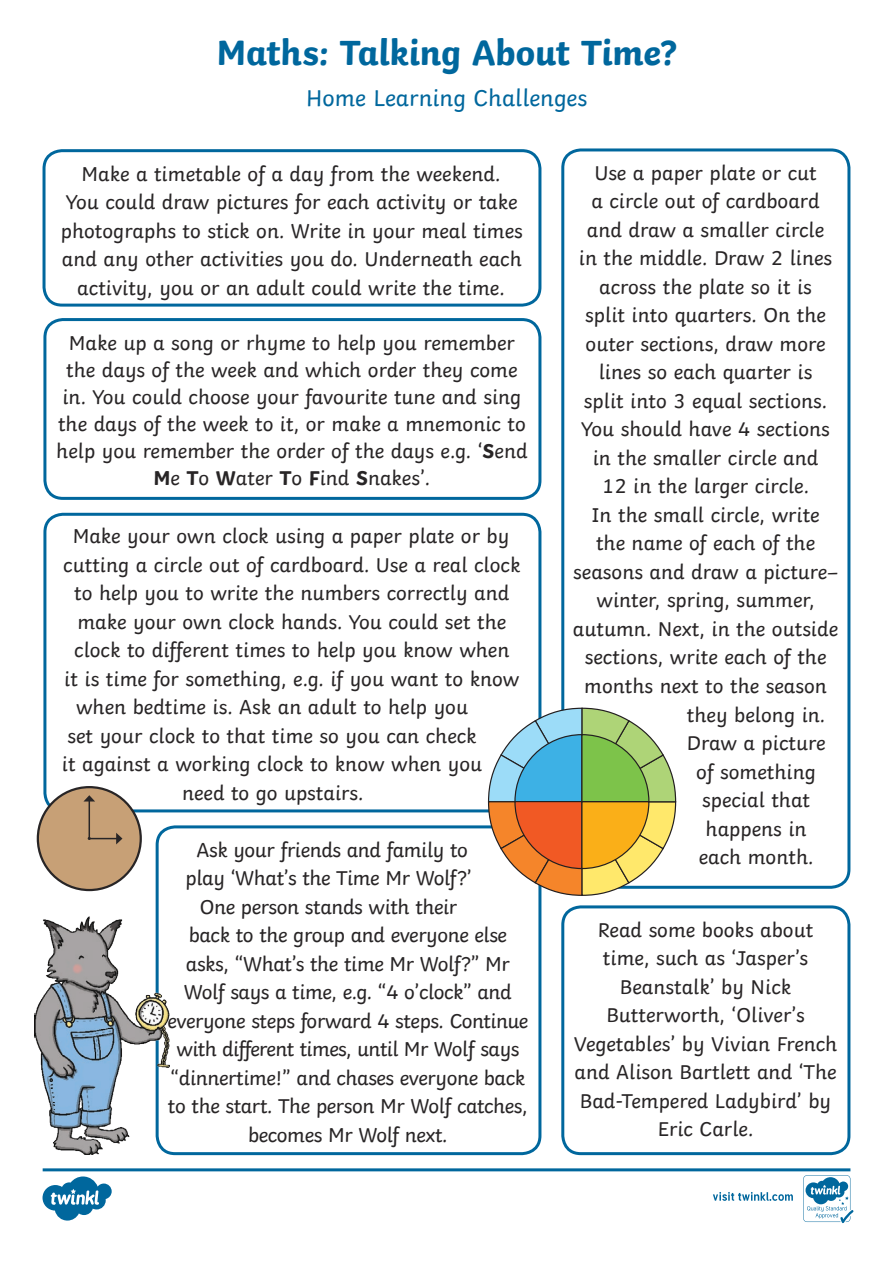
<style>
.page{position:relative;width:893px;height:1263px;background:#fff}
.page>*{position:absolute;margin:0;border:0;box-sizing:border-box;transform-origin:0 0}
.Heading_1{font:700 36.75px "Twinkl";letter-spacing:-.01em;color:#00679d}
.Heading_1-2{font:24px "Twinkl";color:#00679d}
.KS1_Body_Copy{font:21px/28.5px "Twinkl";color:#282526;text-align:center}
.KS1_Body_Copy-2{font:21px "Twinkl";letter-spacing:-.02em;color:#282526}
.KS1_Body_Copy-3{font:21px "Twinkl";letter-spacing:-.025em;color:#282526}
.KS1_Body_Copy-4{font:21px "Twinkl";letter-spacing:-.03em;color:#282526}
.s1{font-weight:700}
</style>
<div class="page">
<div style="left:156px;top:825px;width:385px;height:330px;border:3px solid #00679d;border-radius:18px"></div>
<div style="left:43px;top:149px;width:498px;height:158px;border:3px solid #00679d;border-radius:18px"></div>
<div style="left:43px;top:318px;width:498px;height:182px;border:3px solid #00679d;border-radius:18px"></div>
<div style="left:43px;top:513px;width:498px;height:299px;border:3px solid #00679d;border-radius:18px"></div>
<div style="left:561px;top:148px;width:289px;height:741px;border:3px solid #00679d;border-radius:18px"></div>
<svg style="left:487px;top:707px;width:190px;height:189px"></svg>
<div style="left:561px;top:905px;width:289px;height:250px;border:3px solid #00679d;border-radius:18px"></div>
<img style="left:34px;top:916px;width:136px;height:238px">
<div style="left:38px;top:787px;width:103px;height:103px;background:#c7a076;border-radius:50%"></div>
<div style="left:37px;top:786px;width:105px;height:105px;border:2px solid #282526;border-radius:50%"></div>
<hr style="left:89px;top:801px;width:1px;height:37px;background:#282526">
<svg style="left:84px;top:795px;width:11px;height:6px"></svg>
<svg style="left:88px;top:833px;width:34px;height:11px"></svg>
<svg style="left:43px;top:1168px;width:810px;height:55px"></svg>
<p class="Heading_1" style="left:216px;top:22px;width:462px">Maths: Talking About Time?</p>
<p class="Heading_1-2" style="left:306px;top:79px;width:283px">Home Learning Challenges</p>
<p class="KS1_Body_Copy" style="left:61px;top:157px;width:463px">Make a timetable of a day from the weekend.<br>You could draw pictures for each activity or take photographs to stick on. Write in your meal times and any other activities you do. Underneath each activity, you or an adult could write the time.</p>
<p class="KS1_Body_Copy" style="left:56px;top:327px;width:473px;line-height:27px">Make up a song or rhyme to help you remember the days of the week and which order they come in. You could choose your favourite tune and sing the days of the week to it, or make a mnemonic to help you remember the order of the days e.g. ‘<span class="s1">S</span>end <span class="s1">M</span>e <span class="s1">T</span>o <span class="s1">W</span>ater <span class="s1">T</span>o <span class="s1">F</span>ind <span class="s1">S</span>nakes’.</p>
<p class="KS1_Body_Copy" style="left:73px;top:520px;width:438px">Make your own clock using a paper plate or by</p>
<p class="KS1_Body_Copy" style="left:63px;top:549px;width:459px">cutting a circle out of cardboard. Use a real clock</p>
<p class="KS1_Body_Copy" style="left:74px;top:577px;width:437px">to help you to write the numbers correctly and</p>
<p class="KS1_Body_Copy" style="left:77px;top:606px;width:430px">make your own clock hands. You could set the</p>
<p class="KS1_Body_Copy" style="left:74px;top:634px;width:437px">clock to different times to help you know when</p>
<p class="KS1_Body_Copy" style="left:64px;top:663px;width:457px">it is time for something, e.g. if you want to know</p>
<p class="KS1_Body_Copy" style="left:76px;top:691px;width:393px">when bedtime is. Ask an adult to help you</p>
<p class="KS1_Body_Copy" style="left:67px;top:720px;width:411px">set your clock to that time so you can check</p>
<p class="KS1_Body_Copy" style="left:62px;top:748px;width:422px">it against a working clock to know when you</p>
<p class="KS1_Body_Copy" style="left:182px;top:777px;width:183px">need to go upstairs.</p>
<p class="KS1_Body_Copy-2" style="left:197px;top:834px;width:273px">Ask your friends and family to</p>
<p class="KS1_Body_Copy-2" style="left:186px;top:862px;width:287px">play ‘What’s the Time Mr Wolf?’</p>
<p class="KS1_Body_Copy-2" style="left:200px;top:891px;width:259px">One person stands with their</p>
<p class="KS1_Body_Copy-2" style="left:189px;top:919px;width:320px">back to the group and everyone else</p>
<p class="KS1_Body_Copy-2" style="left:186px;top:948px;width:325px">asks, “What’s the time Mr Wolf?” Mr</p>
<p class="KS1_Body_Copy-2" style="left:184px;top:976px;width:329px">Wolf says a time, e.g. “4 o’clock” and</p>
<p class="KS1_Body_Copy-3" style="left:167px;top:1005px;width:362px">everyone steps forward 4 steps. Continue</p>
<p class="KS1_Body_Copy-4" style="left:176px;top:1033px;width:344px">with different times, until Mr Wolf says</p>
<p class="KS1_Body_Copy-2" style="left:171px;top:1062px;width:356px">“dinnertime!” and chases everyone back</p>
<p class="KS1_Body_Copy-2" style="left:168px;top:1090px;width:361px">to the start. The person Mr Wolf catches,</p>
<p class="KS1_Body_Copy-2" style="left:248px;top:1119px;width:201px">becomes Mr Wolf next.</p>
<p class="KS1_Body_Copy" style="left:594px;top:157px;width:224px">Use a paper plate or cut</p>
<p class="KS1_Body_Copy" style="left:591px;top:185px;width:230px">a circle out of cardboard</p>
<p class="KS1_Body_Copy" style="left:587px;top:214px;width:239px">and draw a smaller circle</p>
<p class="KS1_Body_Copy" style="left:579px;top:242px;width:255px">in the middle. Draw 2 lines</p>
<p class="KS1_Body_Copy" style="left:599px;top:271px;width:214px">across the plate so it is</p>
<p class="KS1_Body_Copy" style="left:585px;top:299px;width:242px">split into quarters. On the</p>
<p class="KS1_Body_Copy" style="left:586px;top:328px;width:241px">outer sections, draw more</p>
<p class="KS1_Body_Copy" style="left:599px;top:356px;width:215px">lines so each quarter is</p>
<p class="KS1_Body_Copy" style="left:584px;top:385px;width:245px">split into 3 equal sections.</p>
<p class="KS1_Body_Copy" style="left:581px;top:413px;width:250px">You should have 4 sections</p>
<p class="KS1_Body_Copy" style="left:593px;top:442px;width:227px">in the smaller circle and</p>
<p class="KS1_Body_Copy" style="left:602px;top:470px;width:209px">12 in the larger circle.</p>
<p class="KS1_Body_Copy" style="left:591px;top:499px;width:230px">In the small circle, write</p>
<p class="KS1_Body_Copy" style="left:596px;top:527px;width:221px">the name of each of the</p>
<p class="KS1_Body_Copy" style="left:573px;top:556px;width:266px">seasons and draw a picture–</p>
<p class="KS1_Body_Copy" style="left:596px;top:584px;width:220px">winter, spring, summer,</p>
<p class="KS1_Body_Copy" style="left:573px;top:613px;width:267px">autumn. Next, in the outside</p>
<p class="KS1_Body_Copy" style="left:585px;top:641px;width:243px">sections, write each of the</p>
<p class="KS1_Body_Copy" style="left:584px;top:670px;width:244px">months next to the season</p>
<p class="KS1_Body_Copy" style="left:687px;top:698px;width:140px">they belong in.</p>
<p class="KS1_Body_Copy" style="left:687px;top:727px;width:140px">Draw a picture</p>
<p class="KS1_Body_Copy" style="left:696px;top:755px;width:121px">of something</p>
<p class="KS1_Body_Copy" style="left:702px;top:784px;width:110px">special that</p>
<p class="KS1_Body_Copy" style="left:706px;top:812px;width:103px">happens in</p>
<p class="KS1_Body_Copy" style="left:699px;top:841px;width:116px">each month.</p>
<p class="KS1_Body_Copy" style="left:574px;top:914px;width:265px">Read some books about time, such as ‘Jasper’s<br>Beanstalk’ by Nick<br>Butterworth, ‘Oliver’s<br>Vegetables’ by Vivian French and Alison Bartlett and ‘The<br>Bad-Tempered Ladybird’ by<br>Eric Carle.</p>
</div>
